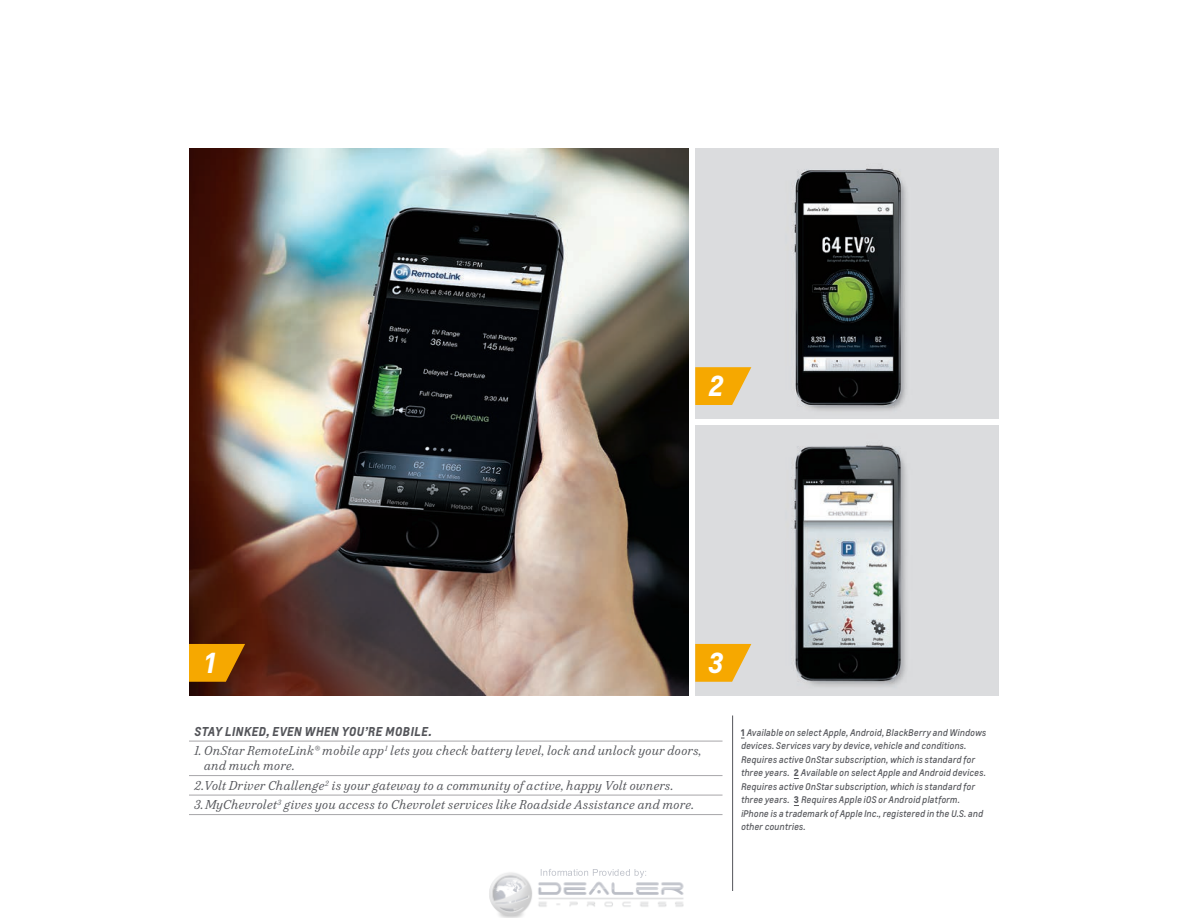
<style>
.page{position:relative;width:1188px;height:918px;background:#fff}
.page>*{position:absolute;margin:0;border:0;box-sizing:border-box;transform-origin:0 0}
.t1{font:italic 700 27px "Louis";color:#fff}
.t2{font:italic 12px/15px "Durant";letter-spacing:.03em;color:#54555a}
.t3{font:italic 700 12px "Louis";letter-spacing:.025em;color:#54555a}
.t4{font:italic 9px/13.5px "Louis";letter-spacing:.015em;color:#54555a}
.s1{font-weight:700;font-style:normal}
</style>
<div class="page">
<img style="left:189px;top:149px;width:499px;height:546px">
<img style="left:695px;top:149px;width:304px;height:269px">
<img style="left:695px;top:425px;width:304px;height:270px">
<svg style="left:676px;top:367px;width:75px;height:38px;background:#c99931"></svg>
<svg style="left:676px;top:644px;width:75px;height:38px;background:#c99932"></svg>
<svg style="left:189px;top:644px;width:56px;height:38px;background:#d88f02"></svg>
<hr style="left:189px;top:775px;width:534px;height:1px;background:#a7a6a9">
<hr style="left:189px;top:795px;width:534px;height:1px;background:#a7a6a9">
<hr style="left:189px;top:814px;width:534px;height:1px;background:#a7a6a9">
<hr style="left:189px;top:741px;width:534px;height:1px;background:#a7a6a9">
<hr style="left:732px;top:716px;width:1px;height:175px;background:#54555a">
<img style="left:489px;top:869px;width:195px;height:49px">
<h1 class="t1" style="left:708px;top:368px;width:16px">2</h1>
<h1 class="t1" style="left:204px;top:645px;width:12px">1</h1>
<h1 class="t1" style="left:708px;top:645px;width:17px">3</h1>
<h2 class="t3" style="left:194px;top:723px;width:239px">STAY LINKED, EVEN WHEN YOU’RE MOBILE.</h2>
<h2 class="t2" style="left:204px;top:743px;width:499px;text-indent:-10px">1. OnStar RemoteLink® mobile app<sup>1</sup> lets you check battery level, lock and unlock your doors, and much more.</h2>
<h2 class="t2" style="left:194px;top:778px;width:480px">2. Volt Driver Challenge<sup>2</sup> is your gateway to a community of active, happy Volt owners.</h2>
<h2 class="t2" style="left:194px;top:797px;width:501px">3. MyChevrolet<sup>3</sup> gives you access to Chevrolet services like Roadside Assistance and more.</h2>
<p class="t4" style="left:741px;top:726px;width:247px"><span class="s1">1</span> Available on select Apple, Android, BlackBerry and Windows devices. Services vary by device, vehicle and conditions.<br>Requires active OnStar subscription, which is standard for three years. <span class="s1">2</span> Available on select Apple and Android devices.<br>Requires active OnStar subscription, which is standard for three years. <span class="s1">3</span> Requires Apple iOS or Android platform. iPhone is a trademark of Apple Inc., registered in the U.S. and other countries.</p>
</div>
